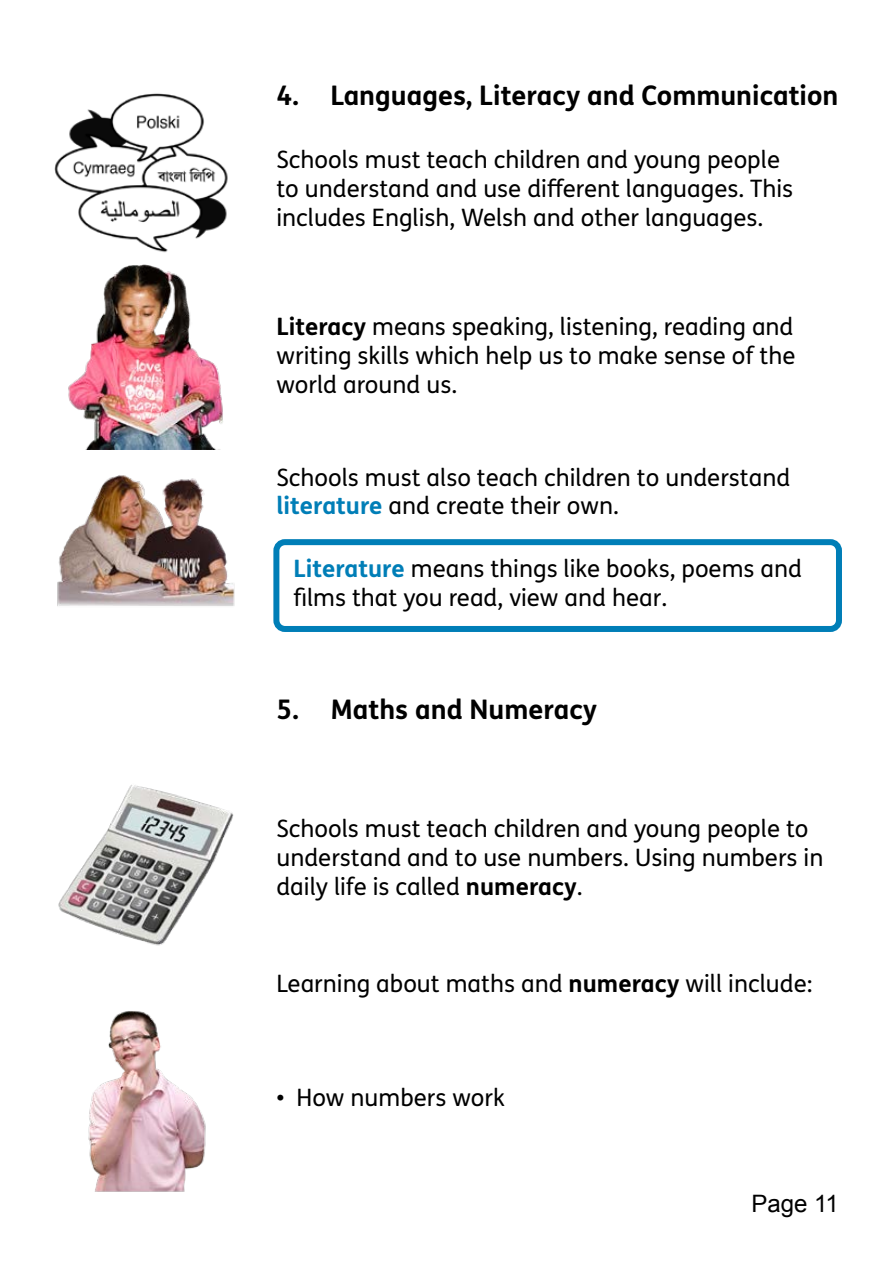
<style>
.page{position:relative;width:893px;height:1263px;background:#fff}
.page>*{position:absolute;margin:0;border:0;box-sizing:border-box;transform-origin:0 0}
.t1{font:700 27px "FS Me Pro";color:#000}
.t2{font:24px/28.8px "FS Me Pro";color:#000}
.t3{font:24px "Arial";color:#000}
.s1{font-weight:700}
.s2{font-weight:700;color:#007eb7}
</style>
<div class="page">
<div style="left:273px;top:539px;width:569px;height:93px;border:6px solid #007eb7;border-radius:9px"></div>
<img style="left:68px;top:264px;width:155px;height:183px">
<img style="left:57px;top:447px;width:178px;height:159px">
<img style="left:88px;top:1011px;width:118px;height:181px">
<img style="left:58px;top:785px;width:176px;height:161px">
<img style="left:54px;top:93px;width:174px;height:160px">
<h2 class="t1" style="left:276px;top:75px;width:564px">4. Languages, Literacy and Communication</h2>
<p class="t2" style="left:276px;top:145px;width:518px">Schools must teach children and young people to understand and use different languages. This includes English, Welsh and other languages.</p>
<p class="t2" style="left:276px;top:312px;width:521px;text-align:justify"><span class="s1">Literacy</span> means speaking, listening, reading and writing skills which help us to make sense of the world around us.</p>
<p class="t2" style="left:276px;top:462px;width:515px">Schools must also teach children to understand <span class="s2">literature</span> and create their own.</p>
<p class="t2" style="left:293px;top:554px;width:510px"><span class="s2">Literature</span> means things like books, poems and films that you read, view and hear.</p>
<h2 class="t1" style="left:276px;top:689px;width:322px">5. Maths and Numeracy</h2>
<p class="t2" style="left:276px;top:814px;width:548px">Schools must teach children and young people to understand and to use numbers. Using numbers in daily life is called <span class="s1">numeracy</span>.</p>
<p class="t2" style="left:276px;top:968px;width:538px">Learning about maths and <span class="s1">numeracy</span> will include:</p>
<p class="t2" style="left:276px;top:1082px;width:230px">• How numbers work</p>
<p class="t3" style="left:751px;top:1188px;width:89px">Page 11</p>
</div>
